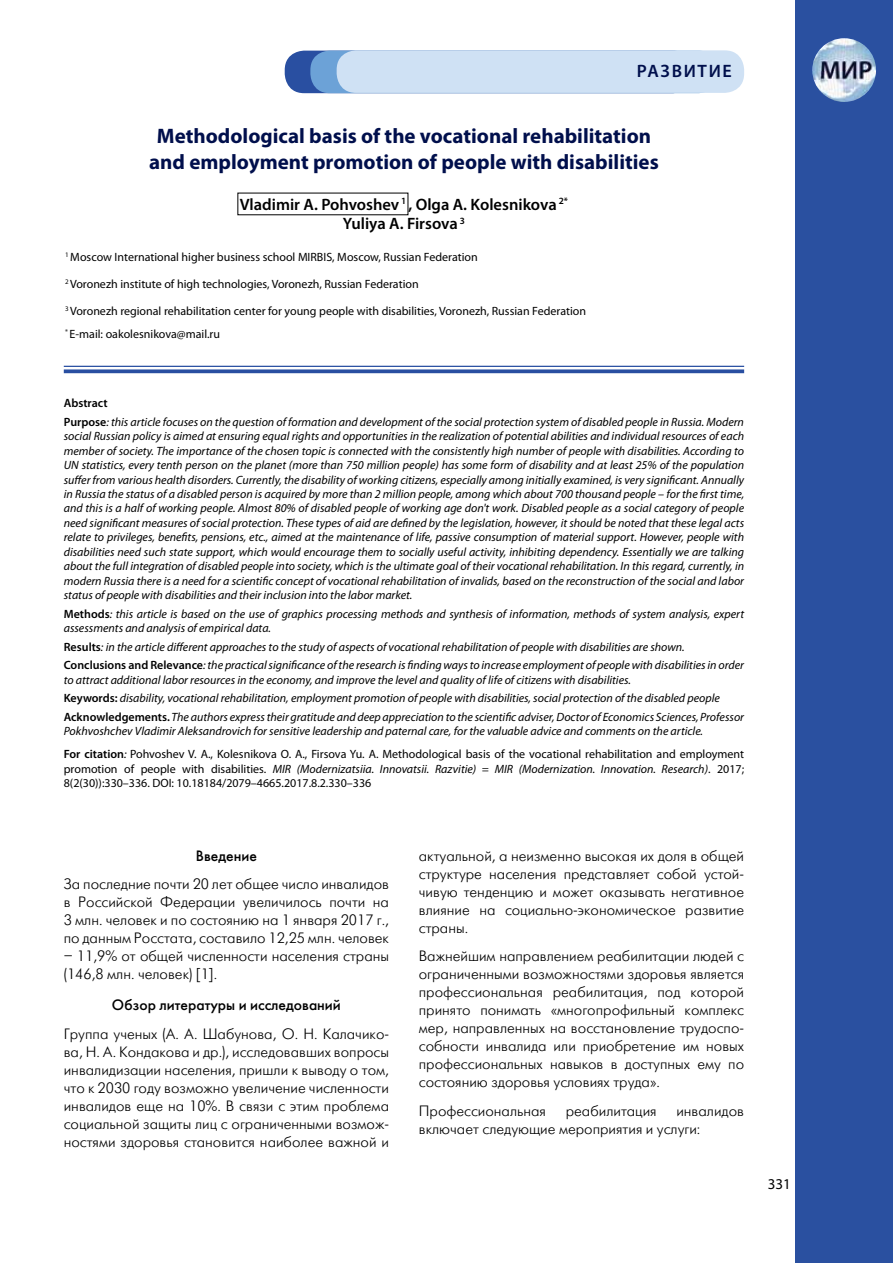
<style>
.page{position:relative;width:893px;height:1263px;background:#fff}
.page>*{position:absolute;margin:0;border:0;box-sizing:border-box;transform-origin:0 0}
.t1{font:700 21px/25.2px "Myriad Pro";color:#000f4c;text-align:center}
.t2{font:600 18px "Myriad Pro";color:#000f4c}
.t3{font:600 16.5px/19.8px "Myriad Pro";color:#000;text-align:center}
.t4{font:15px/18px "Futuris Light C";color:#000;text-align:justify}
.t5{font:15px "Futuris C";color:#000}
.t6{font:15px "Myriad Pro";color:#000}
.t7{font:italic 12px/14.4px "Myriad Pro";color:#000}
.t8{font:12px/23px "Myriad Pro";color:#000}
.s1{font-weight:600;font-style:normal}
.s2{font-style:normal}
.s3{font-style:italic}
</style>
<div class="page">
<div style="left:795px;top:0;width:98px;height:1263px;background:#2a50a0"></div>
<img style="left:812px;top:38px;width:64px;height:64px;border-radius:32px">
<div style="left:285px;top:51px;width:407px;height:42px;background:#294fa1;border-radius:19px"></div>
<div style="left:310px;top:51px;width:408px;height:42px;background:#6ca2d7;border-radius:19px"></div>
<div style="left:337px;top:50px;width:407px;height:43px;background:#cfe1f4;border-radius:19px"></div>
<hr style="left:64px;top:366px;width:680px;height:1px;background:#294fa1">
<svg style="left:64px;top:369px;width:680px;height:4px;background:#4163ab"></svg>
<h2 class="t2" style="left:637px;top:59px;width:97px">развитие</h2>
<h1 class="t1" style="left:149px;top:123px;width:511px">Methodological basis of the vocational rehabilitation and employment promotion of people with disabilities</h1>
<h3 class="t3" style="left:240px;top:194px;width:330px">Vladimir A. Pohvoshev <sup>1</sup> , Olga A. Kolesnikova <sup>2*<br></sup>Yuliya A. Firsova <sup>3</sup></h3>
<p class="t8" style="left:65px;top:245px;width:414px"><sup>1</sup> Moscow International higher business school MIRBIS, Moscow, Russian Federation</p>
<p class="t8" style="left:65px;top:272px;width:355px"><sup>2</sup> Voronezh institute of high technologies, Voronezh, Russian Federation</p>
<p class="t8" style="left:65px;top:299px;width:522px"><sup>3</sup> Voronezh regional rehabilitation center for young people with disabilities, Voronezh, Russian Federation <sup>*</sup> E-mail: oakolesnikova@mail.ru</p>
<p class="t7" style="left:64px;top:394px;width:682px;line-height:18.6px"><span class="s1">Abstract<br>Purpose</span>: this article focuses on the question of formation and development of the social protection system of disabled people in Russia. Modern</p>
<p class="t7" style="left:64px;top:429px;width:682px;text-align:justify">social Russian policy is aimed at ensuring equal rights and opportunities in the realization of potential abilities and individual resources of each member of society. The importance of the chosen topic is connected with the consistently high number of people with disabilities. According to UN statistics, every tenth person on the planet (more than 750 million people) has some form of disability and at least 25% of the population suffer from various health disorders. Currently, the disability of working citizens, especially among initially examined, is very significant. Annually in Russia the status of a disabled person is acquired by more than 2 million people, among which about 700 thousand people – for the first time, and this is a half of working people. Almost 80% of disabled people of working age don't work. Disabled people as a social category of people need significant measures of social protection. These types of aid are defined by the legislation, however, it should be noted that these legal acts relate to privileges, benefits, pensions, etc., aimed at the maintenance of life, passive consumption of material support. However, people with disabilities need such state support, which would encourage them to socially useful activity, inhibiting dependency. Essentially we are talking about the full integration of disabled people into society, which is the ultimate goal of their vocational rehabilitation. In this regard, currently, in modern Russia there is a need for a scientific concept of vocational rehabilitation of invalids, based on the reconstruction of the social and labor status of people with disabilities and their inclusion into the labor market.</p>
<p class="t7" style="left:64px;top:606px;width:682px"><span class="s1">Methods</span>: this article is based on the use of graphics processing methods and synthesis of information, methods of system analysis, expert assessments and analysis of empirical data.</p>
<p class="t7" style="left:64px;top:637px;width:682px;line-height:18.6px"><span class="s1">Results</span>: in the article different approaches to the study of aspects of vocational rehabilitation of people with disabilities are shown.<br><span class="s1">Conclusions and Relevance</span>: the practical significance of the research is finding ways to increase employment of people with disabilities in order</p>
<p class="t7" style="left:64px;top:670px;width:682px;line-height:18.6px">to attract additional labor resources in the economy, and improve the level and quality of life of citizens with disabilities.<br><span class="s1">Keywords:</span> disability, vocational rehabilitation, employment promotion of people with disabilities, social protection of the disabled people<br><span class="s1">Acknowledgements.</span> The authors express their gratitude and deep appreciation to the scientific adviser, Doctor of Economics Sciences, Professor</p>
<p class="t7" style="left:64px;top:720px;width:682px;line-height:23px">Pokhvoshchev Vladimir Aleksandrovich for sensitive leadership and paternal care, for the valuable advice and comments on the article.<br><span class="s1">For citation</span>: <span class="s2">Pohvoshev V. A., Kolesnikova O. A., Firsova Yu. A. Methodological basis of the vocational rehabilitation and employment</span></p>
<p class="t8" style="left:64px;top:761px;width:682px;line-height:14.4px">promotion of people with disabilities. <span class="s3">MIR (Modernizatsiia. Innovatsii. Razvitie) = MIR (Modernization. Innovation. Research)</span>. 2017;<br>8(2(30)):330–336. DOI: 10.18184/2079–4665.2017.8.2.330–336</p>
<p class="t5" style="left:196px;top:846px;width:63px">Введение</p>
<p class="t4" style="left:64px;top:876px;width:327px">За последние почти 20 лет общее число инвалидов в Российской Федерации увеличилось почти на 3 млн. человек и по состоянию на 1 января 2017 г., по данным Росстата, составило 12,25 млн. человек</p>
<p class="t4" style="left:64px;top:948px;width:327px">– 11,9% от общей численности населения страны (146,8 млн. человек) [1].</p>
<p class="t5" style="left:112px;top:996px;width:230px">Обзор литературы и исследований</p>
<p class="t4" style="left:64px;top:1025px;width:327px">Группа ученых (А. А. Шабунова, О. Н. Калачико&shy;ва, Н. А. Кондакова и др.), исследовавших вопросы инвалидизации населения, пришли к выводу о том, что к 2030 году возможно увеличение численности инвалидов еще на 10%. В связи с этим проблема социальной защиты лиц с ограниченными возмож&shy;ностями здоровья становится наиболее важной и</p>
<p class="t4" style="left:419px;top:847px;width:327px">актуальной, а неизменно высокая их доля в общей структуре населения представляет собой устой&shy;чивую тенденцию и может оказывать негативное влияние на социально-экономическое развитие страны.</p>
<p class="t4" style="left:419px;top:948px;width:327px">Важнейшим направлением реабилитации людей с ограниченными возможностями здоровья является профессиональная реабилитация, под которой принято понимать «многопрофильный комплекс мер, направленных на восстановление трудоспо&shy;собности инвалида или приобретение им новых профессиональных навыков в доступных ему по состоянию здоровья условиях труда».</p>
<p class="t4" style="left:419px;top:1102px;width:129px">Профессиональная</p>
<p class="t4" style="left:566px;top:1102px;width:92px">реабилитация</p>
<p class="t4" style="left:419px;top:1102px;width:327px;text-indent:258px">инвалидов включает следующие мероприятия и услуги:</p>
<p class="t6" style="left:768px;top:1175px;width:25px">331</p>
</div>
